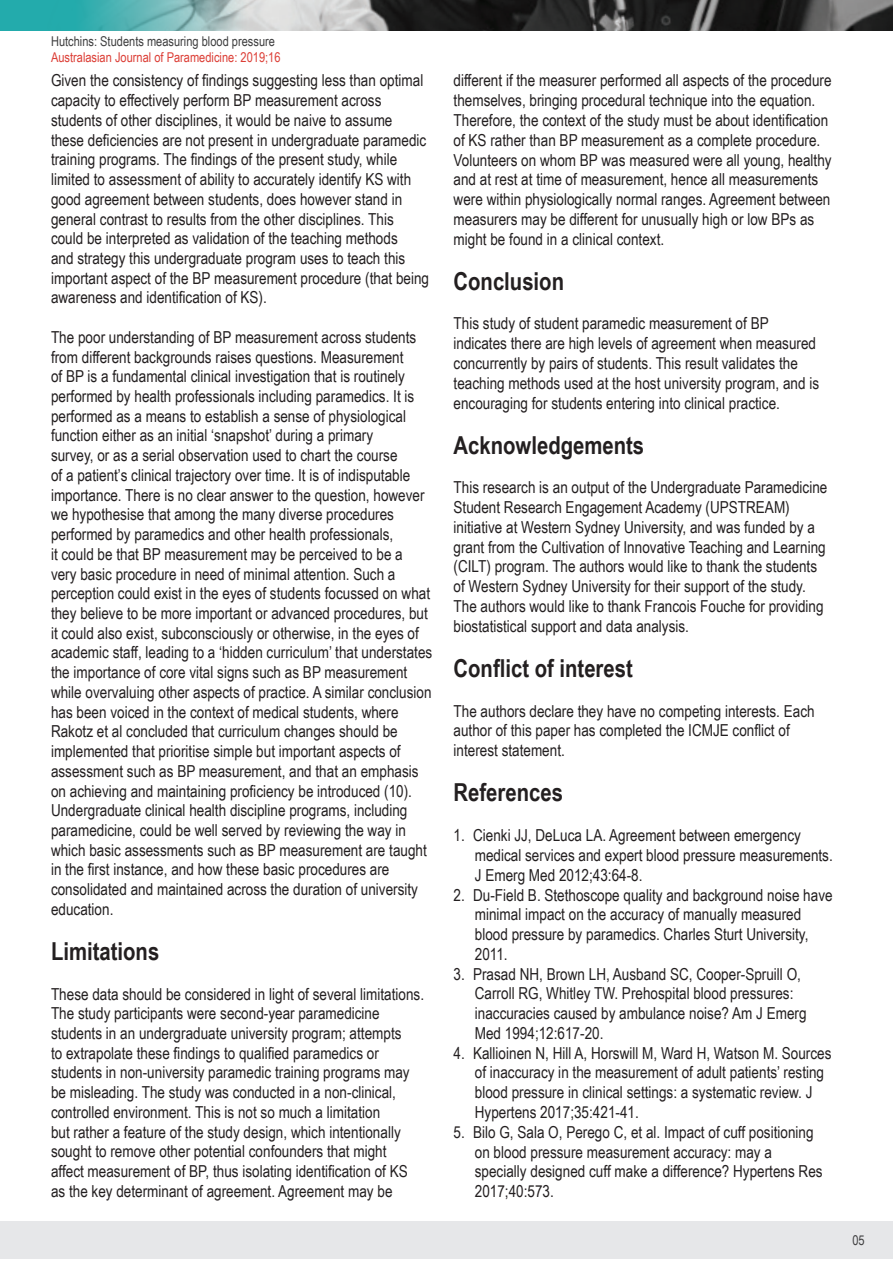
<style>
.page{position:relative;width:893px;height:1263px;background:#fff}
.page>*{position:absolute;margin:0;border:0;box-sizing:border-box;transform-origin:0 0}
.t1{font:700 24.75px "Arial Narrow";color:#231f20}
.t2{font:16.5px/19.6px "Arial Narrow";color:#231f20}
.t3{font:13.5px "Arial Narrow";color:#3e3e3f}
.t4{font:13.5px "Arial Narrow";color:#dc3e36}
</style>
<div class="page">
<div style="left:0;top:1221px;width:893px;height:38px;background:#e6e7e9"></div>
<svg style="left:0;top:0;width:893px;height:30px"></svg>
<p class="t3" style="left:51px;top:31px;width:225px">Hutchins: Students measuring blood pressure</p>
<p class="t4" style="left:51px;top:48px;width:231px">Australasian Journal of Paramedicine: 2019;16</p>
<p class="t2" style="left:51px;top:70px;width:380px">Given the consistency of findings suggesting less than optimal capacity to effectively perform BP measurement across students of other disciplines, it would be naive to assume these deficiencies are not present in undergraduate paramedic training programs. The findings of the present study, while limited to assessment of ability to accurately identify KS with good agreement between students, does however stand in general contrast to results from the other disciplines. This could be interpreted as validation of the teaching methods<br>and strategy this undergraduate program uses to teach this important aspect of the BP measurement procedure (that being awareness and identification of KS).</p>
<p class="t2" style="left:51px;top:327px;width:383px">The poor understanding of BP measurement across students from different backgrounds raises questions. Measurement<br>of BP is a fundamental clinical investigation that is routinely performed by health professionals including paramedics. It is performed as a means to establish a sense of physiological function either as an initial ‘snapshot’ during a primary<br>survey, or as a serial observation used to chart the course<br>of a patient’s clinical trajectory over time. It is of indisputable importance. There is no clear answer to the question, however we hypothesise that among the many diverse procedures performed by paramedics and other health professionals,<br>it could be that BP measurement may be perceived to be a very basic procedure in need of minimal attention. Such a perception could exist in the eyes of students focussed on what they believe to be more important or advanced procedures, but it could also exist, subconsciously or otherwise, in the eyes of academic staff, leading to a ‘hidden curriculum’ that understates the importance of core vital signs such as BP measurement while overvaluing other aspects of practice. A similar conclusion has been voiced in the context of medical students, where Rakotz et al concluded that curriculum changes should be implemented that prioritise simple but important aspects of assessment such as BP measurement, and that an emphasis on achieving and maintaining proficiency be introduced (10).<br>Undergraduate clinical health discipline programs, including paramedicine, could be well served by reviewing the way in which basic assessments such as BP measurement are taught in the first instance, and how these basic procedures are consolidated and maintained across the duration of university education.</p>
<p class="t1" style="left:51px;top:933px;width:110px">Limitations</p>
<p class="t2" style="left:51px;top:983px;width:375px">These data should be considered in light of several limitations.<br>The study participants were second-year paramedicine students in an undergraduate university program; attempts<br>to extrapolate these findings to qualified paramedics or students in non-university paramedic training programs may be misleading. The study was conducted in a non-clinical, controlled environment. This is not so much a limitation<br>but rather a feature of the study design, which intentionally sought to remove other potential confounders that might<br>affect measurement of BP, thus isolating identification of KS as the key determinant of agreement. Agreement may be</p>
<p class="t2" style="left:454px;top:70px;width:380px">different if the measurer performed all aspects of the procedure themselves, bringing procedural technique into the equation.<br>Therefore, the context of the study must be about identification of KS rather than BP measurement as a complete procedure.<br>Volunteers on whom BP was measured were all young, healthy and at rest at time of measurement, hence all measurements were within physiologically normal ranges. Agreement between measurers may be different for unusually high or low BPs as might be found in a clinical context.</p>
<p class="t1" style="left:454px;top:262px;width:112px">Conclusion</p>
<p class="t2" style="left:454px;top:313px;width:367px">This study of student paramedic measurement of BP indicates there are high levels of agreement when measured concurrently by pairs of students. This result validates the teaching methods used at the host university program, and is encouraging for students entering into clinical practice.</p>
<p class="t1" style="left:454px;top:426px;width:192px">Acknowledgements</p>
<p class="t2" style="left:454px;top:477px;width:375px">This research is an output of the Undergraduate Paramedicine<br>Student Research Engagement Academy (UPSTREAM)</p>
<p class="t2" style="left:454px;top:517px;width:363px">initiative at Western Sydney University, and was funded by a</p>
<p class="t2" style="left:454px;top:536px;width:374px">grant from the Cultivation of Innovative Teaching and Learning (CILT) program. The authors would like to thank the students of Western Sydney University for their support of the study.<br>The authors would like to thank Francois Fouche for providing biostatistical support and data analysis.</p>
<p class="t1" style="left:454px;top:649px;width:181px">Conflict of interest</p>
<p class="t2" style="left:454px;top:700px;width:363px">The authors declare they have no competing interests. Each author of this paper has completed the ICMJE conflict of interest statement.</p>
<p class="t1" style="left:454px;top:774px;width:111px">References</p>
<p class="t2" style="left:475px;top:825px;width:359px;text-indent:-21px">1. Cienki JJ, DeLuca LA. Agreement between emergency medical services and expert blood pressure measurements.<br>J Emerg Med 2012;43:64-8.</p>
<p class="t2" style="left:475px;top:884px;width:359px;text-indent:-21px">2. Du-Field B. Stethoscope quality and background noise have minimal impact on the accuracy of manually measured blood pressure by paramedics. Charles Sturt University, 2011.</p>
<p class="t2" style="left:475px;top:963px;width:333px;text-indent:-21px">3. Prasad NH, Brown LH, Ausband SC, Cooper-Spruill O, Carroll RG, Whitley TW. Prehospital blood pressures: inaccuracies caused by ambulance noise? Am J Emerg Med 1994;12:617-20.</p>
<p class="t2" style="left:475px;top:1042px;width:358px;text-indent:-21px">4. Kallioinen N, Hill A, Horswill M, Ward H, Watson M. Sources of inaccuracy in the measurement of adult patients’ resting blood pressure in clinical settings: a systematic review. J Hypertens 2017;35:421-41.</p>
<p class="t2" style="left:475px;top:1121px;width:349px;text-indent:-21px">5. Bilo G, Sala O, Perego C, et al. Impact of cuff positioning on blood pressure measurement accuracy: may a specially designed cuff make a difference? Hypertens Res 2017;40:573.</p>
<p class="t3" style="left:852px;top:1230px;width:14px">05</p>
</div>
